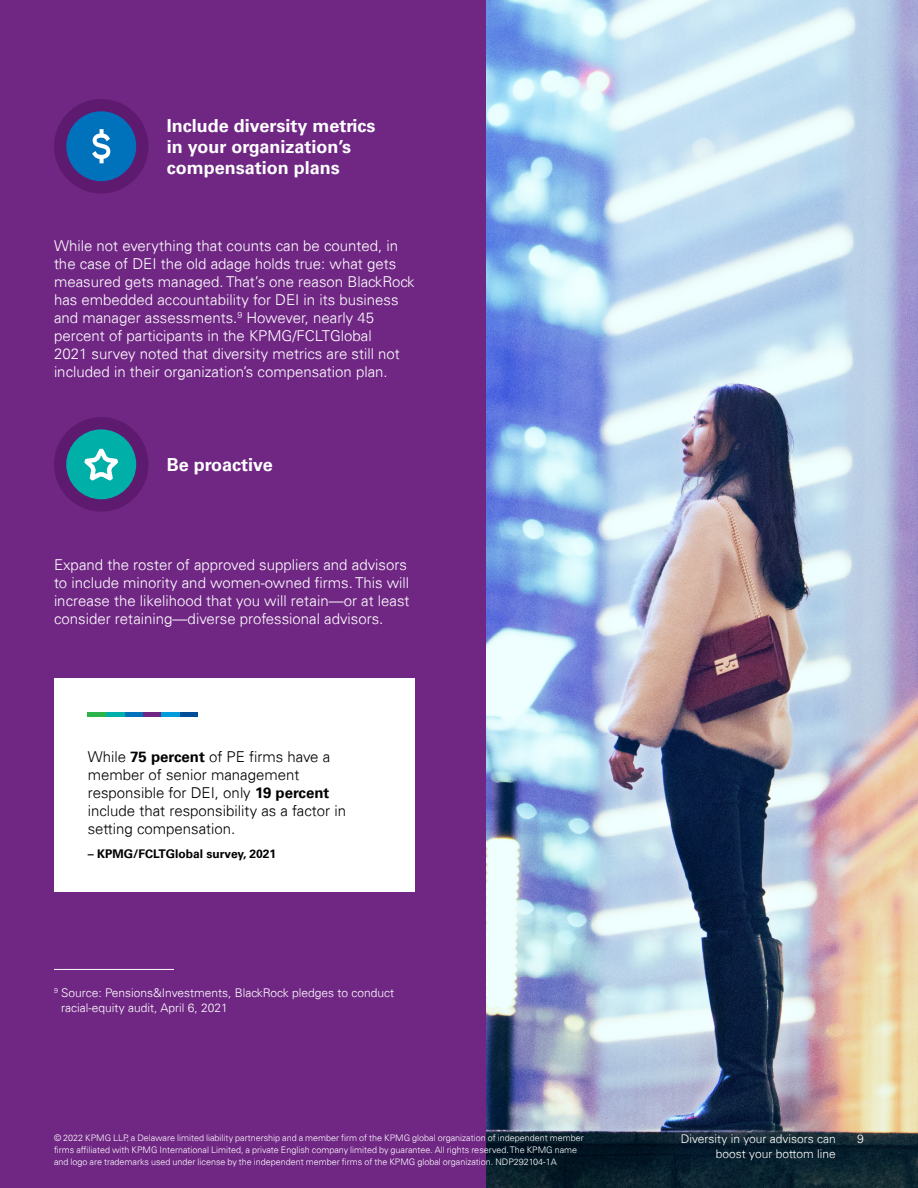
<style>
.page{position:relative;width:918px;height:1188px;background:#fff}
.page>*{position:absolute;margin:0;border:0;box-sizing:border-box;transform-origin:0 0}
.t1{font:700 18px/21px "Univers 65";color:#fff}
.t2{font:300 15px/18px "Univers 45";color:#fff}
.t3{font:300 15px/18px "Univers 45";color:#000}
.t4{font:300 12px/15px "Univers 45";color:#fff}
.t5{font:700 12px "Univers 65";color:#000}
.t6{font:300 9px/12px "Univers 45";color:#fff}
.s1{font-family:"Univers 65";font-weight:700}
</style>
<div class="page">
<div style="left:0;top:0;width:486px;height:1188px;background:#702784"></div>
<img style="left:486px;top:0;width:432px;height:1188px">
<div style="left:54px;top:678px;width:361px;height:213px;background:#fff"></div>
<div style="left:179px;top:712px;width:19px;height:5px;background:#004e98"></div>
<div style="left:161px;top:712px;width:18px;height:5px;background:#009cdc"></div>
<div style="left:143px;top:712px;width:18px;height:5px;background:#702784"></div>
<div style="left:124px;top:712px;width:19px;height:5px;background:#0072bc"></div>
<div style="left:106px;top:712px;width:18px;height:5px;background:#00afa8"></div>
<div style="left:88px;top:712px;width:18px;height:5px;background:#2cb34a"></div>
<hr style="left:54px;top:969px;width:120px;height:1px;background:#fff">
<div style="left:54px;top:99px;width:94px;height:95px;background:#5e1a6f;border-radius:50%"></div>
<div style="left:66px;top:111px;width:70px;height:70px;background:#0072bc;border-radius:50%"></div>
<svg style="left:92px;top:129px;width:18px;height:34px"></svg>
<div style="left:54px;top:417px;width:94px;height:95px;background:#5e1a6f;border-radius:50%"></div>
<div style="left:66px;top:429px;width:70px;height:70px;background:#00afa8;border-radius:50%"></div>
<svg style="left:84px;top:448px;width:35px;height:33px"></svg>
<p class="t1" style="left:167px;top:115px;width:210px">Include diversity metrics in your organization’s compensation plans</p>
<p class="t2" style="left:54px;top:237px;width:362px">While not everything that counts can be counted, in the case of DEI the old adage holds true: what gets measured gets managed. That’s one reason BlackRock has embedded accountability for DEI in its business and manager assessments.<sup>9</sup> However, nearly 45 percent of participants in the KPMG/FCLTGlobal<br>2021 survey noted that diversity metrics are still not included in their organization’s compensation plan.</p>
<p class="t1" style="left:167px;top:454px;width:108px">Be proactive</p>
<p class="t2" style="left:54px;top:556px;width:357px">Expand the roster of approved suppliers and advisors to include minority and women-owned firms. This will increase the likelihood that you will retain—or at least consider retaining—diverse professional advisors.</p>
<p class="t3" style="left:88px;top:747px;width:260px">While <span class="s1">75 percent</span> of PE firms have a member of senior management responsible for DEI, only <span class="s1">19 percent </span>include that responsibility as a factor in setting compensation.</p>
<p class="t5" style="left:88px;top:846px;width:190px">– KPMG/FCLTGlobal survey, 2021</p>
<p class="t4" style="left:61px;top:985px;width:334px;text-indent:-7px"><sup>9</sup> Source: Pensions&amp;Investments, BlackRock pledges to conduct racial-equity audit, April 6, 2021</p>
<p class="t6" style="left:54px;top:1132px;width:531px">© 2022 KPMG LLP, a Delaware limited liability partnership and a member firm of the KPMG global organization of independent member firms affiliated with KPMG International Limited, a private English company limited by guarantee. All rights reserved. The KPMG name and logo are trademarks used under license by the independent member firms of the KPMG global organization. NDP292104-1A</p>
<p class="t4" style="left:681px;top:1131px;width:157px">Diversity in your advisors can</p>
<p class="t4" style="left:857px;top:1131px;width:8px">9</p>
<p class="t4" style="left:716px;top:1146px;width:121px">boost your bottom line</p>
</div>
